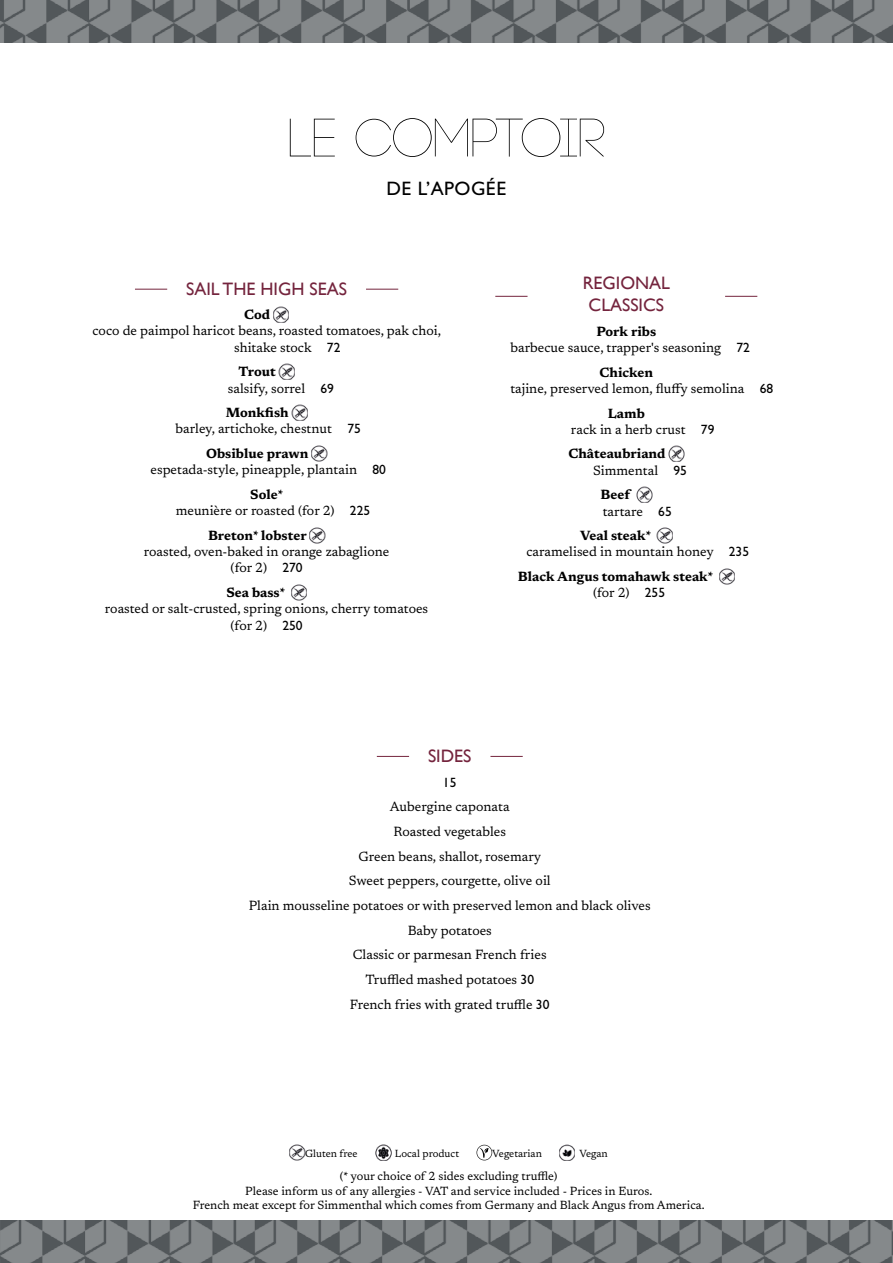
<style>
.page{position:relative;width:893px;height:1263px;background:#fff}
.page>*{position:absolute;margin:0;border:0;box-sizing:border-box;transform-origin:0 0}
.t1{font:300 54px "Code";letter-spacing:-.01em;color:#000}
.t2{font:500 19.5px "Gill Sans MT Pro";letter-spacing:.02em;color:#000}
.t3{font:18px/21.6px "Gill Sans";color:#74243d;text-align:center}
.t4{font:13.5px/16.2px "Newsreader";color:#000}
.t5{font:700 13.5px/16.2px "Newsreader";color:#000}
.t6{font:500 13.5px "Gill Sans MT Pro";color:#000}
.t7{font:12px/14.4px "Newsreader";color:#000;text-align:center}
.t8{font:10.5px "Newsreader";color:#000}
.s1{font-family:"Gill Sans MT Pro";font-weight:500}
.s2{font-weight:700}
.s3{font-weight:400}
</style>
<div class="page">
<img style="left:0;top:0;width:893px;height:43px">
<img style="left:0;top:1220px;width:893px;height:43px">
<img style="left:669px;top:446px;width:15px;height:16px">
<img style="left:637px;top:487px;width:15px;height:15px">
<img style="left:657px;top:528px;width:16px;height:15px">
<img style="left:719px;top:569px;width:16px;height:15px">
<hr style="left:135px;top:289px;width:32px;height:1px;background:#74243d">
<hr style="left:366px;top:289px;width:32px;height:1px;background:#74243d">
<img style="left:273px;top:307px;width:16px;height:15px">
<img style="left:279px;top:364px;width:16px;height:15px">
<img style="left:292px;top:405px;width:15px;height:15px">
<img style="left:311px;top:446px;width:16px;height:15px">
<img style="left:309px;top:527px;width:16px;height:16px">
<img style="left:291px;top:585px;width:16px;height:15px">
<hr style="left:495px;top:296px;width:32px;height:1px;background:#74243d">
<hr style="left:725px;top:296px;width:32px;height:1px;background:#74243d">
<hr style="left:377px;top:756px;width:32px;height:1px;background:#74243d">
<hr style="left:490px;top:756px;width:33px;height:1px;background:#74243d">
<img style="left:289px;top:1145px;width:16px;height:15px">
<img style="left:375px;top:1145px;width:17px;height:15px">
<svg style="left:477px;top:1145px;width:15px;height:15px"></svg>
<img style="left:559px;top:1145px;width:16px;height:15px">
<h1 class="t1" style="left:287px;top:111px;width:320px">LE COMPTOIR</h1>
<h2 class="t2" style="left:386px;top:177px;width:122px">DE L’APOGÉE</h2>
<h3 class="t3" style="left:186px;top:278px;width:162px">SAIL THE HIGH SEAS</h3>
<p class="t5" style="left:244px;top:306px;width:28px">Cod</p>
<p class="t4" style="left:234px;top:322px;width:208px;text-indent:-142px">coco de paimpol haricot beans, roasted tomatoes, pak choi, shitake stock <span class="s1">72</span></p>
<p class="t4" style="left:228px;top:363px;width:108px;text-indent:11px"><span class="s2">Trout<br></span>salsify, sorrel <span class="s1">69</span></p>
<p class="t4" style="left:176px;top:404px;width:187px;text-indent:50px"><span class="s2">Monkfish<br></span>barley, artichoke, chestnut <span class="s1">75</span></p>
<p class="t4" style="left:151px;top:445px;width:237px;text-indent:56px"><span class="s2">Obsiblue prawn </span>espetada-style, pineapple, plantain <span class="s1">80</span></p>
<p class="t4" style="left:176px;top:486px;width:196px;text-indent:74px"><span class="s2">Sole*<br></span>meunière or roasted (for 2) <span class="s1">225</span></p>
<p class="t5" style="left:208px;top:527px;width:100px">Breton* lobster</p>
<p class="t4" style="left:144px;top:543px;width:247px;text-align:center">roasted, oven-baked in orange zabaglione (for 2) <span class="s1">270</span></p>
<p class="t5" style="left:226px;top:584px;width:61px">Sea bass*</p>
<p class="t4" style="left:105px;top:600px;width:325px;text-align:center">roasted or salt-crusted, spring onions, cherry tomatoes (for 2) <span class="s1">250</span></p>
<h3 class="t3" style="left:583px;top:273px;width:89px">REGIONAL<br>CLASSICS</h3>
<p class="t4" style="left:510px;top:322px;width:241px;text-align:center"><span class="s2">Pork ribs<br></span>barbecue sauce, trapper's seasoning <span class="s1">72</span></p>
<p class="t4" style="left:510px;top:363px;width:264px;text-indent:89px"><span class="s2">Chicken<br></span>tajine, preserved lemon, fluffy semolina <span class="s1">68</span></p>
<p class="t4" style="left:571px;top:404px;width:145px;text-indent:37px"><span class="s2">Lamb<br></span>rack in a herb crust <span class="s1">79</span></p>
<p class="t5" style="left:593px;top:445px;width:95px;text-indent:-25px">Châteaubriand<br><span class="s3">Simmental</span> <span class="s1">95</span></p>
<p class="t4" style="left:600px;top:486px;width:73px"><span class="s2">Beef </span>tartare <span class="s1">65</span></p>
<p class="t4" style="left:526px;top:527px;width:224px;text-indent:54px"><span class="s2">Veal steak*<br></span>caramelised in mountain honey <span class="s1">235</span></p>
<p class="t5" style="left:593px;top:568px;width:122px;text-indent:-75px">Black Angus tomahawk steak* <span class="s3">(for 2)</span> <span class="s1">255</span></p>
<h3 class="t3" style="left:428px;top:745px;width:45px">SIDES</h3>
<p class="t6" style="left:443px;top:774px;width:15px">15</p>
<p class="t4" style="left:249px;top:793px;width:403px;line-height:24.8px;text-align:center">Aubergine caponata<br>Roasted vegetables<br>Green beans, shallot, rosemary<br>Sweet peppers, courgette, olive oil<br>Plain mousseline potatoes or with preserved lemon and black olives<br>Baby potatoes<br>Classic or parmesan French fries<br>Truffled mashed potatoes <span class="s1">30<br></span>French fries with grated truffle <span class="s1">30</span></p>
<p class="t8" style="left:305px;top:1146px;width:54px">Gluten free</p>
<p class="t8" style="left:395px;top:1146px;width:66px">Local product</p>
<p class="t8" style="left:492px;top:1146px;width:51px">Vegetarian</p>
<p class="t8" style="left:579px;top:1146px;width:30px">Vegan</p>
<p class="t7" style="left:193px;top:1168px;width:513px">(* your choice of 2 sides excluding truffle)<br>Please inform us of any allergies - VAT and service included - Prices in Euros.<br>French meat except for Simmenthal which comes from Germany and Black Angus from America.</p>
</div>
